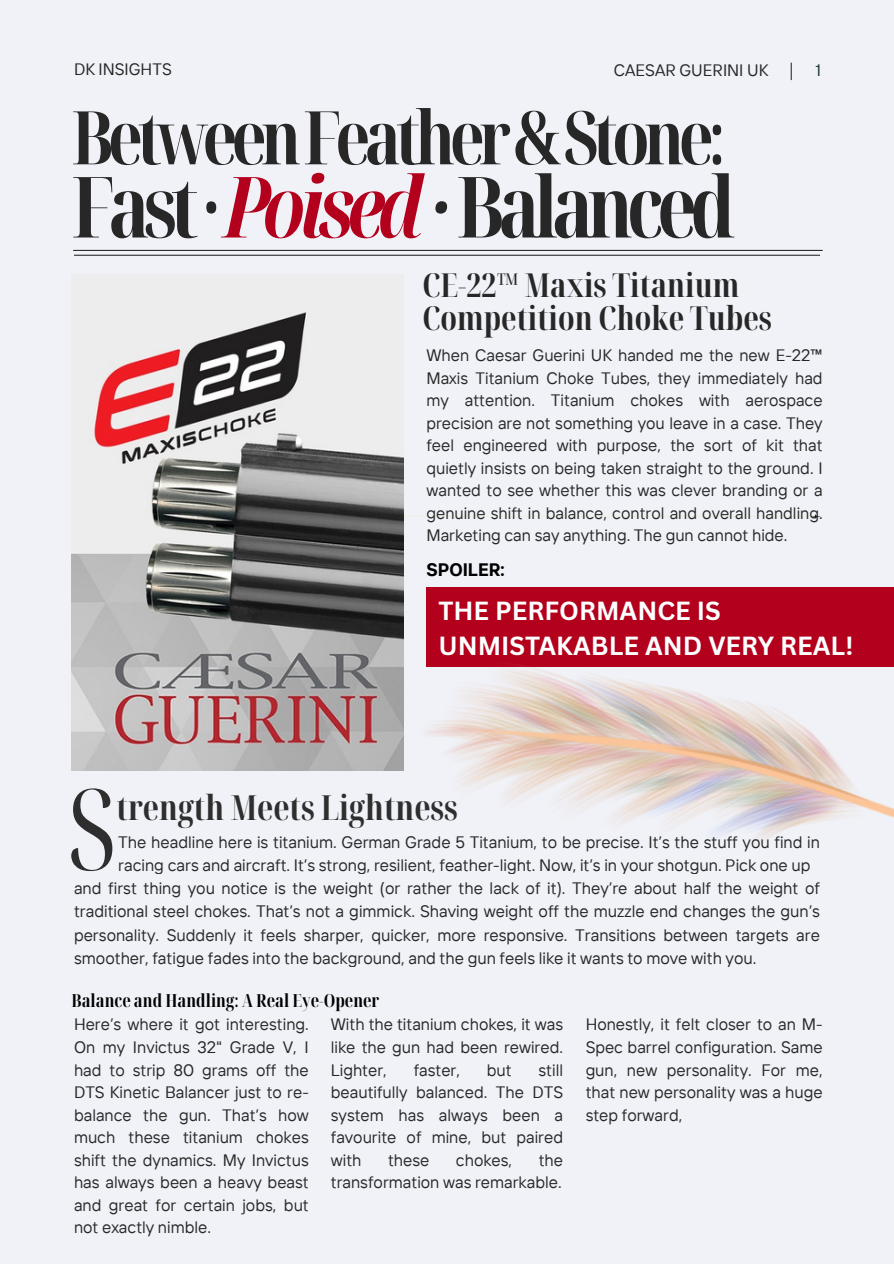
<style>
.page{position:relative;width:894px;height:1264px;background:#fff}
.page>*{position:absolute;margin:0;border:0;box-sizing:border-box;transform-origin:0 0}
.t1{font:extra-condensed 112.5px "Noto Serif Display";color:#2e2e2e}
.t2{font:700 extra-condensed 84.45px "Noto Serif Display";letter-spacing:-.075em;color:#272727}
.t3{font:700 extra-condensed 73.95px "Noto Serif Display";letter-spacing:-.075em;color:#272727}
.t4{font:700 extra-condensed 34.5px "Noto Serif Display";color:#2e2e2e}
.t5{font:700 extra-condensed 33px/32.7px "Noto Serif Display";color:#272727}
.t6{font:700 25.5px/35px "Canva Sans";color:#fff}
.t7{font:700 extra-condensed 18px "Noto Serif Display";color:#000}
.t8{font:700 18px "TT Interphases";color:#000}
.t9{font:16.5px/22.5px "TT Interphases";color:#272727;text-align:justify}
.t10{font:16.5px "TT Interphases";color:#1f3839}
.s1{font-style:italic;color:#b2001d}
.s2{font-style:italic}
</style>
<div class="page">
<div style="left:0;top:0;width:893px;height:1263px;background:#f0f2f8"></div>
<svg style="left:790px;top:63px;width:1px;height:17px"></svg>
<svg style="left:403px;top:514px;width:417px;height:4px"></svg>
<hr style="left:74px;top:255px;width:745px;height:1px;background:#2e2e2e">
<hr style="left:73px;top:250px;width:749px;height:1px;background:#2e2e2e">
<img style="left:71px;top:274px;width:332px;height:496px">
<div style="left:426px;top:587px;width:467px;height:80px;background:#b2001d"></div>
<img style="left:403px;top:643px;width:490px;height:198px">
<p class="t9" style="left:74px;top:57px;width:99px">DK INSIGHTS</p>
<p class="t9" style="left:613px;top:59px;width:156px">CAESAR GUERINI UK</p>
<p class="t10" style="left:815px;top:60px;width:7px">1</p>
<h3 class="t3" style="left:71px;top:85px;width:656px">BetweenFeather&amp;Stone:</h3>
<h2 class="t2" style="left:71px;top:147px;width:665px">Fast·<span class="s1">Poised</span><span class="s2">·</span>Balanced</h2>
<h3 class="t5" style="left:422px;top:268px;width:351px">CE-22™ Maxis Titanium<br>Competition Choke Tubes</h3>
<p class="t9" style="left:426px;top:344px;width:397px">When Caesar Guerini UK handed me the new E-22™ Maxis Titanium Choke Tubes, they immediately had my attention. Titanium chokes with aerospace precision are not something you leave in a case. They feel engineered with purpose, the sort of kit that quietly insists on being taken straight to the ground. I wanted to see whether this was clever branding or a genuine shift in balance, control and overall handling.<br>Marketing can say anything. The gun cannot hide.</p>
<p class="t8" style="left:426px;top:557px;width:80px">SPOILER:</p>
<h3 class="t6" style="left:438px;top:592px;width:416px">THE PERFORMANCE IS<br>UNMISTAKABLE AND VERY REAL!</h3>
<h1 class="t1" style="left:67px;top:749px;width:50px">S</h1>
<h3 class="t4" style="left:116px;top:782px;width:343px">trength Meets Lightness</h3>
<p class="t9" style="left:118px;top:830px;width:703px">The headline here is titanium. German Grade 5 Titanium, to be precise. It’s the stuff you find in</p>
<p class="t9" style="left:118px;top:853px;width:693px">racing cars and aircraft. It’s strong, resilient, feather-light. Now, it’s in your shotgun. Pick one up</p>
<p class="t9" style="left:74px;top:877px;width:747px">and first thing you notice is the weight (or rather the lack of it). They’re about half the weight of</p>
<p class="t9" style="left:74px;top:900px;width:747px">traditional steel chokes. That’s not a gimmick. Shaving weight off the muzzle end changes the gun’s</p>
<p class="t9" style="left:74px;top:923px;width:747px">personality. Suddenly it feels sharper, quicker, more responsive. Transitions between targets are</p>
<p class="t9" style="left:74px;top:946px;width:683px">smoother, fatigue fades into the background, and the gun feels like it wants to move with you.</p>
<p class="t7" style="left:71px;top:987px;width:309px">Balance and Handling: A Real Eye-Opener</p>
<p class="t9" style="left:331px;top:1013px;width:234px">With the titanium chokes, it was like the gun had been rewired.<br>Lighter,</p>
<p class="t9" style="left:74px;top:1013px;width:236px">Here’s where it got interesting.<br>On my Invictus 32" Grade V, I had to strip 80 grams off the DTS Kinetic Balancer just to re&shy;balance the gun. That’s how much these titanium chokes shift the dynamics. My Invictus has always been a heavy beast and great for certain jobs, but not exactly nimble.</p>
<p class="t9" style="left:331px;top:1058px;width:234px;text-indent:207px">still beautifully balanced. The DTS system has always been a favourite of mine, but paired with</p>
<p class="t9" style="left:413px;top:1058px;width:48px">faster,</p>
<p class="t9" style="left:487px;top:1058px;width:26px">but</p>
<p class="t9" style="left:331px;top:1148px;width:234px;text-align:right">the<br>transformation was remarkable.</p>
<p class="t9" style="left:388px;top:1148px;width:43px">these</p>
<p class="t9" style="left:456px;top:1148px;width:58px">chokes,</p>
<p class="t9" style="left:585px;top:1013px;width:238px">Honestly, it felt closer to an M-Spec barrel configuration. Same gun, new personality. For me, that new personality was a huge step forward,</p>
</div>
